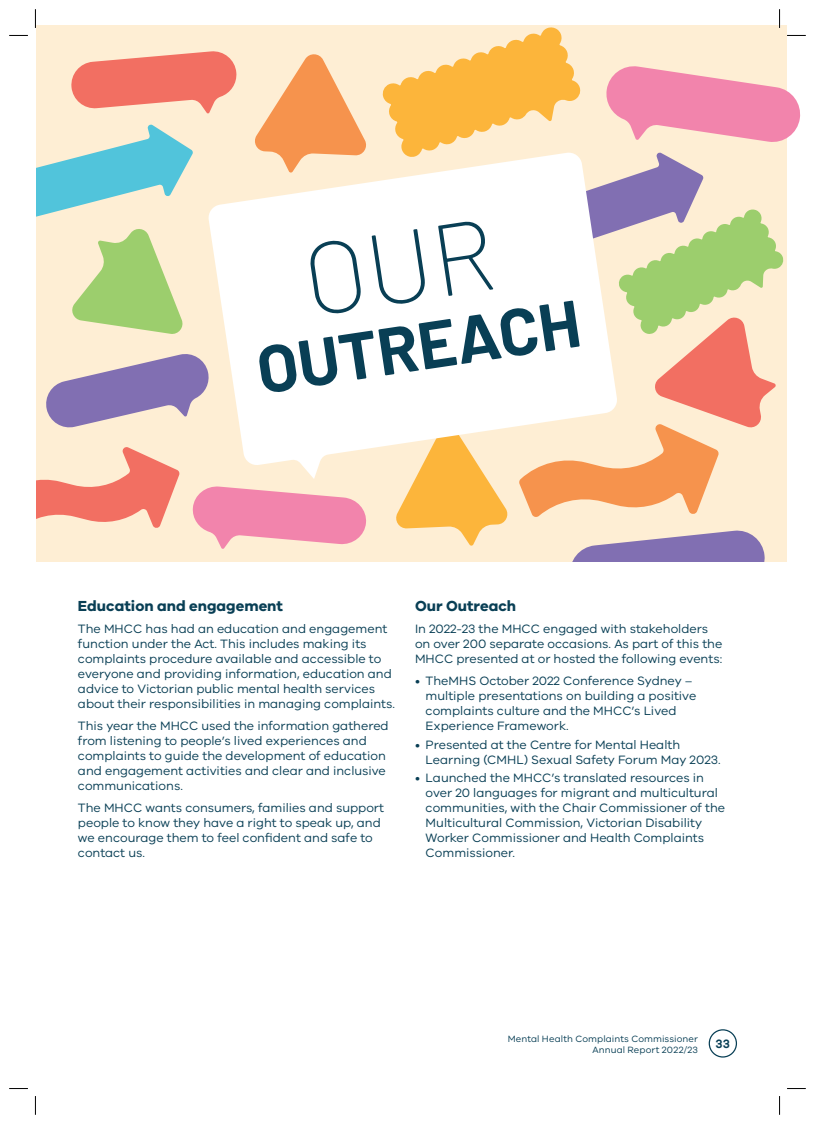
<style>
.page{position:relative;width:815px;height:1124px;background:#fff}
.page>*{position:absolute;margin:0;border:0;box-sizing:border-box;transform-origin:0 0}
.t1{font:700 66.25px "Barlow";color:#093f55}
.t2{font:700 15px "VIC";color:#093f55}
.t3{font:12.5px/15px "VIC";color:#093f55}
.t4{font:600 12.5px "VIC";color:#093f55}
.t5{font:9.38px/11.2px "VIC";letter-spacing:.01em;color:#093f55;text-align:right}
</style>
<div class="page">
<div style="left:709px;top:1029px;width:28px;height:28px;border:1px solid #093f55;border-radius:50%"></div>
<svg style="left:9px;top:1088px;width:19px;height:1px"></svg>
<svg style="left:787px;top:1088px;width:19px;height:1px"></svg>
<svg style="left:35px;top:1096px;width:1px;height:18px"></svg>
<svg style="left:779px;top:1096px;width:1px;height:18px"></svg>
<svg style="left:9px;top:9px;width:797px;height:553px"></svg>
<h1 class="t1" style="left:251px;top:331px;width:327px;rotate:-9deg">OUTREACH</h1>
<p class="t2" style="left:78px;top:596px;width:207px">Education and engagement</p>
<p class="t3" style="left:78px;top:620px;width:319px">The MHCC has had an education and engagement function under the Act. This includes making its complaints procedure available and accessible to everyone and providing information, education and advice to Victorian public mental health services about their responsibilities in managing complaints.</p>
<p class="t3" style="left:78px;top:717px;width:312px">This year the MHCC used the information gathered from listening to people’s lived experiences and complaints to guide the development of education and engagement activities and clear and inclusive communications.</p>
<p class="t3" style="left:78px;top:799px;width:308px">The MHCC wants consumers, families and support people to know they have a right to speak up, and we encourage them to feel confident and safe to contact us.</p>
<p class="t2" style="left:415px;top:596px;width:103px">Our Outreach</p>
<p class="t3" style="left:415px;top:620px;width:309px">In 2022-23 the MHCC engaged with stakeholders on over 200 separate occasions. As part of this the<br>MHCC presented at or hosted the following events:</p>
<p class="t3" style="left:426px;top:672px;width:272px;text-indent:-11px">• TheMHS October 2022 Conference Sydney – multiple presentations on building a positive complaints culture and the MHCC’s Lived Experience Framework.</p>
<p class="t3" style="left:426px;top:736px;width:296px;text-indent:-11px">• Presented at the Centre for Mental Health<br>Learning (CMHL) Sexual Safety Forum May 2023.</p>
<p class="t3" style="left:426px;top:769px;width:301px;text-indent:-11px">• Launched the MHCC’s translated resources in over 20 languages for migrant and multicultural communities, with the Chair Commissioner of the Multicultural Commission, Victorian Disability Worker Commissioner and Health Complaints Commissioner.</p>
<p class="t5" style="left:508px;top:1032px;width:192px">Mental Health Complaints Commissioner<br>Annual Report 2022/23</p>
<p class="t4" style="left:716px;top:1035px;width:16px">33</p>
</div>
